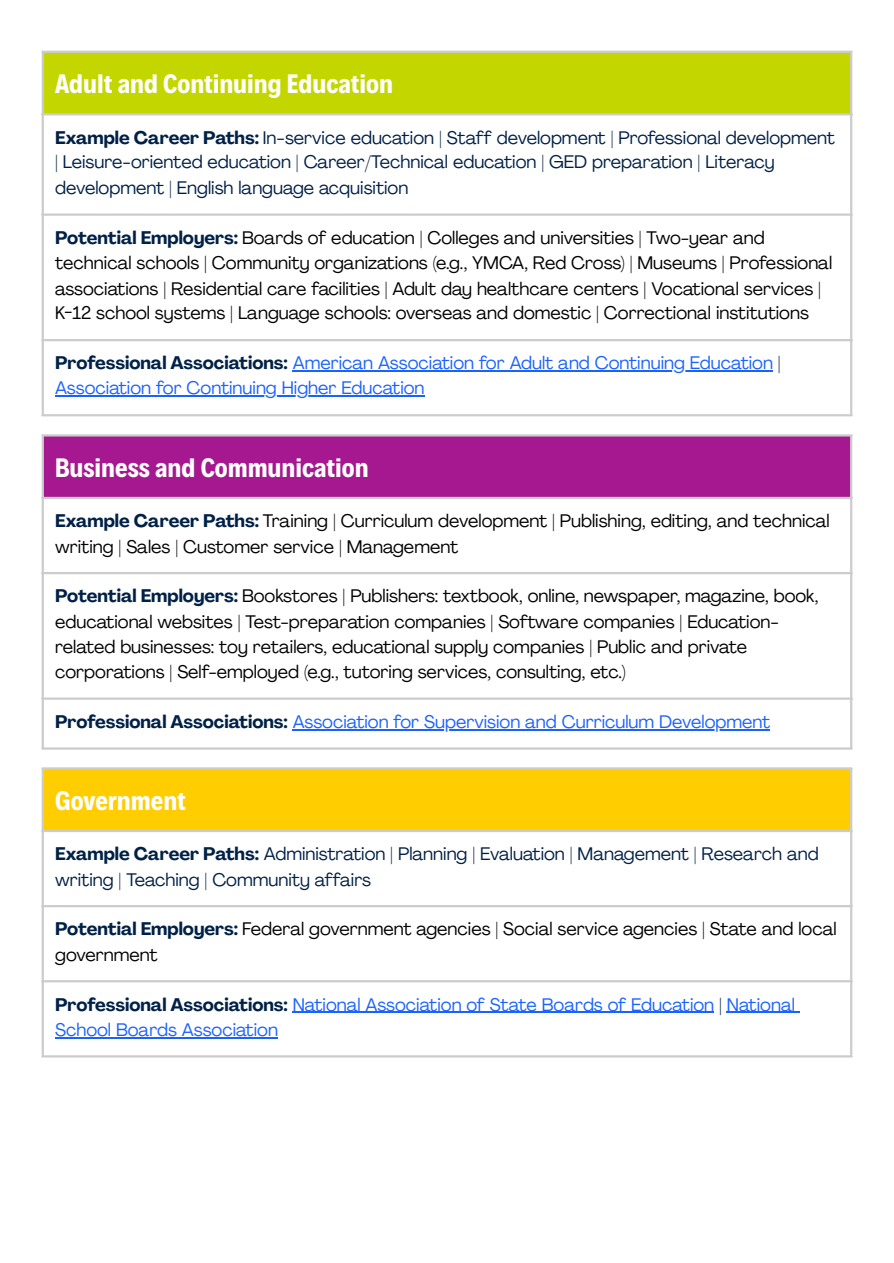
<style>
.page{position:relative;width:894px;height:1263px;background:#fff}
.page>*{position:absolute;margin:0;border:0;box-sizing:border-box;transform-origin:0 0}
.t1{font:700 27px "Decalotype";color:#fff}
.t2{font:18px/25.2px "Agrandir";color:#000}
.t3{font:18px/25.3px "Agrandir";color:#002147}
.t4{font:18px/24.8px "Agrandir";color:#1a62ff}
.s1{font-weight:700}
.s2{font-weight:700;color:#002147}
.s3{color:#002147}
</style>
<div class="page">
<div style="left:42px;top:51px;width:809px;height:64px;background:#c4d600"></div>
<hr style="left:292px;top:370px;width:480px;height:2px;background:#1a62ff">
<hr style="left:55px;top:395px;width:369px;height:1px;background:#1a62ff">
<hr style="left:42px;top:53px;width:2px;height:361px;background:#ccc">
<hr style="left:849px;top:53px;width:3px;height:361px;background:#ccc">
<hr style="left:42px;top:51px;width:810px;height:2px;background:#ccc">
<hr style="left:42px;top:113px;width:810px;height:2px;background:#ccc">
<hr style="left:42px;top:213px;width:810px;height:3px;background:#ccc">
<hr style="left:42px;top:339px;width:810px;height:2px;background:#ccc">
<hr style="left:42px;top:414px;width:810px;height:2px;background:#ccc">
<div style="left:42px;top:435px;width:809px;height:63px;background:#a51890"></div>
<hr style="left:292px;top:729px;width:478px;height:1px;background:#1a62ff">
<hr style="left:42px;top:436px;width:2px;height:311px;background:#ccc">
<hr style="left:849px;top:436px;width:3px;height:311px;background:#ccc">
<hr style="left:42px;top:434px;width:810px;height:2px;background:#ccc">
<hr style="left:42px;top:497px;width:810px;height:2px;background:#ccc">
<hr style="left:42px;top:572px;width:810px;height:2px;background:#ccc">
<hr style="left:42px;top:697px;width:810px;height:3px;background:#ccc">
<hr style="left:42px;top:747px;width:810px;height:3px;background:#ccc">
<div style="left:42px;top:768px;width:809px;height:63px;background:#ffcd00"></div>
<hr style="left:292px;top:1012px;width:422px;height:1px;background:#1a62ff">
<hr style="left:726px;top:1012px;width:68px;height:1px;background:#1a62ff">
<hr style="left:55px;top:1037px;width:223px;height:2px;background:#1a62ff">
<hr style="left:42px;top:770px;width:2px;height:285px;background:#ccc">
<hr style="left:849px;top:770px;width:3px;height:285px;background:#ccc">
<hr style="left:42px;top:767px;width:810px;height:3px;background:#ccc">
<hr style="left:42px;top:830px;width:810px;height:2px;background:#ccc">
<hr style="left:42px;top:905px;width:810px;height:2px;background:#ccc">
<hr style="left:42px;top:980px;width:810px;height:2px;background:#ccc">
<hr style="left:42px;top:1055px;width:810px;height:2px;background:#ccc">
<p class="t1" style="left:55px;top:66px;width:339px">Adult and Continuing Education</p>
<h1 class="t3" style="left:55px;top:126px;width:781px"><span class="s1">Example Career Paths:</span> In-service education | Staff development | Professional development | Leisure-oriented education | Career/Technical education | GED preparation | Literacy development | English language acquisition</h1>
<h1 class="t2" style="left:55px;top:227px;width:778px"><span class="s2">Potential Employers:</span> Boards of education | Colleges and universities | Two-year and technical schools | Community organizations (e.g., YMCA, Red Cross) | Museums | Professional associations | Residential care facilities | Adult day healthcare centers | Vocational services | K-12 school systems | Language schools: overseas and domestic | Correctional institutions</h1>
<h1 class="t4" style="left:55px;top:352px;width:727px"><span class="s2">Professional Associations:</span> American Association for Adult and Continuing Education <span class="s3">|<br></span>Association for Continuing Higher Education</h1>
<p class="t1" style="left:55px;top:450px;width:315px">Business and Communication</p>
<h1 class="t2" style="left:55px;top:510px;width:775px;line-height:25.8px"><span class="s2">Example Career Paths:</span> Training | Curriculum development | Publishing, editing, and technical writing | Sales | Customer service | Management</h1>
<h1 class="t2" style="left:55px;top:585px;width:764px"><span class="s2">Potential Employers:</span> Bookstores | Publishers: textbook, online, newspaper, magazine, book, educational websites | Test-preparation companies | Software companies | Education&shy;related businesses: toy retailers, educational supply companies | Public and private corporations | Self-employed (e.g., tutoring services, consulting, etc.)</h1>
<h1 class="t4" style="left:55px;top:711px;width:716px"><span class="s2">Professional Associations:</span> Association for Supervision and Curriculum Development</h1>
<p class="t1" style="left:55px;top:783px;width:132px">Government</p>
<h1 class="t3" style="left:55px;top:843px;width:764px;line-height:25.8px"><span class="s1">Example Career Paths:</span> Administration | Planning | Evaluation | Management | Research and writing | Teaching | Community affairs</h1>
<h1 class="t2" style="left:55px;top:918px;width:782px;line-height:25.8px"><span class="s2">Potential Employers:</span> Federal government agencies | Social service agencies | State and local government</h1>
<h1 class="t4" style="left:55px;top:993px;width:741px;line-height:25.8px"><span class="s2">Professional Associations:</span> National Association of State Boards of Education <span class="s3">|</span> National<br>School Boards Association</h1>
</div>
